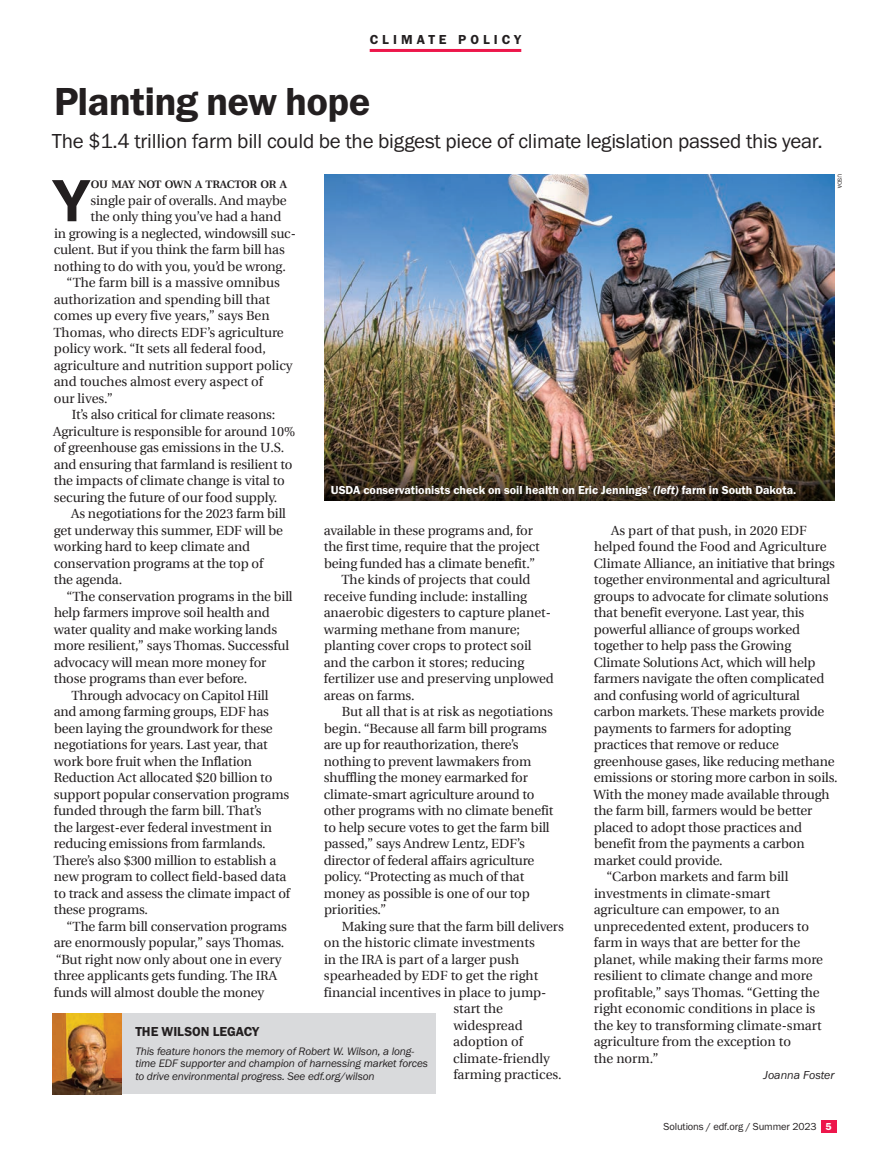
<style>
.page{position:relative;width:891px;height:1161px;background:#fff}
.page>*{position:absolute;margin:0;border:0;box-sizing:border-box;transform-origin:0 0}
.Body_copy_8_85_11_3{font:700 57.15px "Swiss 721 BT";color:#231f20;scale:1.05 1}
.Head_Franklin_Gothic{font:40.5px "Franklin Gothic URW Dem";letter-spacing:-.015em;color:#231f20}
.Deck_Feature_NEW{font:21px "Franklin Gothic URW Boo";letter-spacing:-.01em;color:#231f20}
.Subhed{font:13.5px "Franklin Gothic URW Dem";color:#231f20}
.Department_Standing{font:13.5px "Franklin Gothic URW Dem";letter-spacing:.3em;color:#231f20}
.Body_copy_8_85_11_BA{font:13.35px/16.5px "Utopia";letter-spacing:-.01em;color:#231f20}
.Body_copy_8_85_11_3-2{font:13.35px "Utopia";letter-spacing:-.01em;color:#231f20}
.Photo_Caption_Knocko{font:12px "Franklin Gothic URW Dem";color:#fff}
.Body_copy_8_85_11_BA-2{font:12px "Franklin Gothic URW Boo Ita";color:#231f20}
.Sidebar_Small_No_Ind{font:11.25px/12.8px "Franklin Gothic URW Boo Ita";letter-spacing:-.01em;color:#231f20}
.Body_copy_8_85_11_3-3{font:600 10.8px "Utopia";letter-spacing:-.015em;color:#231f20;scale:1.05 1}
.t1{font:10.5px "Franklin Gothic URW Boo";letter-spacing:-.01em;color:#231f20}
.Page_Number{font:10.5px "Franklin Gothic URW Dem";color:#fff}
.Page_Number-2{font:700 9.6px "Basier Circle";color:#fff}
.Photo_Credit_Knockou{font:6px "Franklin Gothic URW Boo";color:#231f20}
.s1{font-family:"Franklin Gothic URW Dem Ita"}
</style>
<div class="page">
<img style="left:324px;top:175px;width:511px;height:273px">
<div style="left:821px;top:1120px;width:15px;height:13px;background:#ed164b"></div>
<hr style="left:370px;top:49px;width:151px;height:3px;background:#ed164b">
<div style="left:53px;top:1014px;width:382px;height:80px;background:#d9dadc"></div>
<img style="left:52px;top:1014px;width:70px;height:80px">
<img style="left:324px;top:448px;width:511px;height:53px">
<p class="Department_Standing" style="left:370px;top:32px;width:153px">CLIMATE POLICY</p>
<p class="Head_Franklin_Gothic" style="left:54px;top:77px;width:318px">Planting new hope</p>
<p class="Deck_Feature_NEW" style="left:52px;top:128px;width:772px">The $1.4 trillion farm bill could be the biggest piece of climate legislation passed this year.</p>
<p class="Photo_Credit_Knockou" style="left:843px;top:174px;width:16px;rotate:90deg">USDA</p>
<p class="Body_copy_8_85_11_3" style="left:53px;top:166px;width:37px">Y</p>
<p class="Body_copy_8_85_11_3-3" style="left:91px;top:178px;width:188px">OU MAY NOT OWN A TRACTOR OR A</p>
<p class="Body_copy_8_85_11_3-2" style="left:91px;top:193px;width:198px">single pair of overalls. And maybe</p>
<p class="Body_copy_8_85_11_3-2" style="left:91px;top:209px;width:192px">the only thing you’ve had a hand</p>
<p class="Body_copy_8_85_11_3-2" style="left:54px;top:226px;width:243px">in growing is a neglected, windowsill suc-</p>
<p class="Body_copy_8_85_11_3-2" style="left:54px;top:242px;width:233px">culent. But if you think the farm bill has</p>
<p class="Body_copy_8_85_11_3-2" style="left:54px;top:259px;width:234px">nothing to do with you, you’d be wrong.</p>
<p class="Body_copy_8_85_11_BA" style="left:53px;top:275px;width:241px;text-indent:13px">“The farm bill is a massive omnibus authorization and spending bill that comes up every five years,” says Ben Thomas, who directs EDF’s agriculture policy work. “It sets all federal food, agriculture and nutrition support policy and touches almost every aspect of<br>our lives.”</p>
<p class="Body_copy_8_85_11_BA" style="left:53px;top:407px;width:244px;text-indent:19px">It’s also critical for climate reasons:<br>Agriculture is responsible for around 10% of greenhouse gas emissions in the U.S. and ensuring that farmland is resilient to the impacts of climate change is vital to securing the future of our food supply.</p>
<p class="Body_copy_8_85_11_BA" style="left:54px;top:506px;width:234px;text-indent:17px">As negotiations for the 2023 farm bill get underway this summer, EDF will be working hard to keep climate and conservation programs at the top of<br>the agenda.</p>
<p class="Body_copy_8_85_11_BA" style="left:54px;top:588px;width:240px;text-indent:13px">“The conservation programs in the bill help farmers improve soil health and water quality and make working lands more resilient,” says Thomas. Successful advocacy will mean more money for those programs than ever before.</p>
<p class="Body_copy_8_85_11_BA" style="left:53px;top:687px;width:238px;text-indent:18px">Through advocacy on Capitol Hill and among farming groups, EDF has been laying the groundwork for these negotiations for years. Last year, that work bore fruit when the Inflation Reduction Act allocated $20 billion to support popular conservation programs funded through the farm bill. That’s<br>the largest-ever federal investment in reducing emissions from farmlands.<br>There’s also $300 million to establish a new program to collect field-based data to track and assess the climate impact of these programs.</p>
<p class="Body_copy_8_85_11_BA" style="left:54px;top:918px;width:235px;text-indent:13px">“The farm bill conservation programs are enormously popular,” says Thomas. “But right now only about one in every three applicants gets funding. The IRA funds will almost double the money</p>
<p class="Photo_Caption_Knocko" style="left:331px;top:482px;width:467px">USDA conservationists check on soil health on Eric Jennings’ <span class="s1">(left)</span> farm in South Dakota.</p>
<p class="Body_copy_8_85_11_BA" style="left:324px;top:522px;width:218px">available in these programs and, for the first time, require that the project being funded has a climate benefit.”</p>
<p class="Body_copy_8_85_11_BA" style="left:324px;top:572px;width:232px;text-indent:18px">The kinds of projects that could receive funding include: installing anaerobic digesters to capture planet&shy;warming methane from manure; planting cover crops to protect soil and the carbon it stores; reducing fertilizer use and preserving unplowed areas on farms.</p>
<p class="Body_copy_8_85_11_BA" style="left:324px;top:704px;width:231px;text-indent:18px">But all that is at risk as negotiations begin. “Because all farm bill programs are up for reauthorization, there’s nothing to prevent lawmakers from shuffling the money earmarked for climate-smart agriculture around to other programs with no climate benefit to help secure votes to get the farm bill passed,” says Andrew Lentz, EDF’s director of federal affairs agriculture policy. “Protecting as much of that money as possible is one of our top priorities.”</p>
<p class="Body_copy_8_85_11_BA" style="left:342px;top:918px;width:223px">Making sure that the farm bill delivers</p>
<p class="Body_copy_8_85_11_BA" style="left:324px;top:935px;width:213px">on the historic climate investments</p>
<p class="Body_copy_8_85_11_BA" style="left:324px;top:951px;width:196px">in the IRA is part of a larger push</p>
<p class="Body_copy_8_85_11_BA" style="left:324px;top:968px;width:216px">spearheaded by EDF to get the right</p>
<p class="Body_copy_8_85_11_BA" style="left:324px;top:984px;width:224px">financial incentives in place to jump-</p>
<p class="Body_copy_8_85_11_BA" style="left:453px;top:1001px;width:51px">start the</p>
<p class="Body_copy_8_85_11_BA" style="left:453px;top:1017px;width:71px">widespread</p>
<p class="Body_copy_8_85_11_BA" style="left:453px;top:1034px;width:71px">adoption of</p>
<p class="Body_copy_8_85_11_BA" style="left:453px;top:1050px;width:98px">climate-friendly</p>
<p class="Body_copy_8_85_11_BA" style="left:453px;top:1067px;width:110px">farming practices.</p>
<p class="Body_copy_8_85_11_BA" style="left:594px;top:522px;width:245px;text-indent:17px">As part of that push, in 2020 EDF helped found the Food and Agriculture Climate Alliance, an initiative that brings together environmental and agricultural groups to advocate for climate solutions that benefit everyone. Last year, this powerful alliance of groups worked together to help pass the Growing Climate Solutions Act, which will help farmers navigate the often complicated and confusing world of agricultural carbon markets. These markets provide payments to farmers for adopting practices that remove or reduce greenhouse gases, like reducing methane emissions or storing more carbon in soils.<br>With the money made available through the farm bill, farmers would be better placed to adopt those practices and benefit from the payments a carbon market could provide.</p>
<p class="Body_copy_8_85_11_BA" style="left:594px;top:869px;width:231px;text-indent:13px">“Carbon markets and farm bill investments in climate-smart agriculture can empower, to an unprecedented extent, producers to farm in ways that are better for the planet, while making their farms more resilient to climate change and more profitable,” says Thomas. “Getting the right economic conditions in place is the key to transforming climate-smart agriculture from the exception to<br>the norm.”</p>
<p class="Body_copy_8_85_11_BA-2" style="left:764px;top:1068px;width:73px">Joanna Foster</p>
<p class="Subhed" style="left:135px;top:1023px;width:125px">THE WILSON LEGACY</p>
<p class="Sidebar_Small_No_Ind" style="left:135px;top:1044px;width:294px">This feature honors the memory of Robert W. Wilson, a long&shy;time EDF supporter and champion of harnessing market forces to drive environmental progress. See edf.org/wilson</p>
<p class="t1" style="left:663px;top:1120px;width:155px">Solutions / edf.org / Summer 2023</p>
<p class="Page_Number" style="left:825px;top:1120px;width:8px">5</p>
<p class="Page_Number-2" style="left:826px;top:1121px;width:7px">5</p>
</div>
